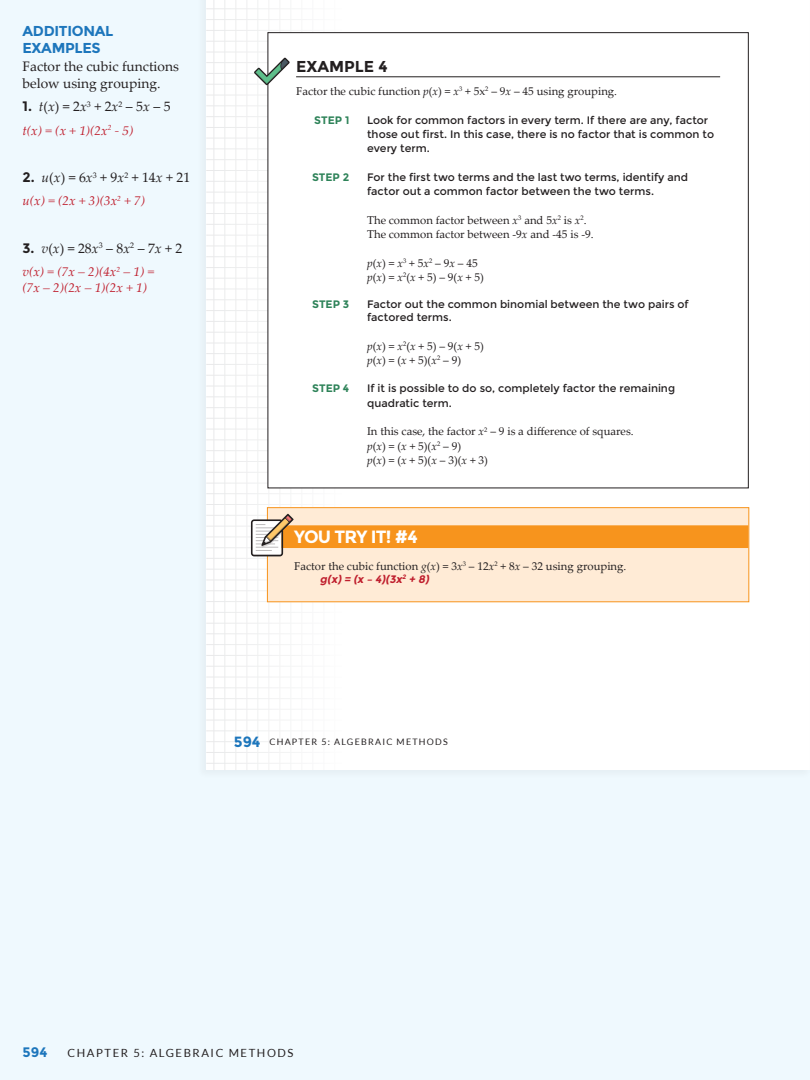
<style>
.page{position:relative;width:810px;height:1080px;background:#eff9fe}
.page>*{position:absolute;margin:0;border:0;box-sizing:border-box;transform-origin:0 0}
.t1{font:700 17.75px "Montserrat";letter-spacing:-.04em;color:#fff}
.t2{font:700 15.75px "Montserrat";color:#231f20}
.Sidebar_Heading{font:700 14.38px/16.2px "Montserrat";letter-spacing:-.02em;color:#1d76bc}
.t3{font:13.75px/16.2px "Palatino Linotype";color:#231f20}
.t4{font:700 13.75px "Montserrat";color:#1d76bc}
.Sidebar_Answer_NO_nu{font:italic 13.12px/15.8px "Palatino Linotype";color:#bf1e2d}
.t5{font:11.38px/14.2px "Palatino Linotype";color:#231f20}
.t6{font:11.25px "Lato";letter-spacing:.14em;color:#231f20}
.t7{font:10.88px/14.2px "Montserrat";color:#231f20}
.t8{font:700 10.88px "Montserrat";color:#2e8359}
.t9{font:italic 700 10.88px "Montserrat";color:#bf1e2d}
.t10{font:8.88px "Lato";letter-spacing:.14em;color:#231f20}
.s1{font-family:"Montserrat";font-weight:700}
.s2{font-style:italic}
.s3{font-family:"Montserrat";font-weight:700;font-size:14.75px;color:#1d76bc}
</style>
<div class="page">
<div style="left:196px;top:0;width:614px;height:780px;background:#ebf5fa"></div>
<div style="left:206px;top:0;width:604px;height:770px;background:#fff"></div>
<hr style="left:807px;top:0;width:3px;height:780px;background:#fff">
<svg style="left:206px;top:0;width:140px;height:770px"></svg>
<svg style="left:267px;top:32px;width:482px;height:457px"></svg>
<svg style="left:254px;top:58px;width:36px;height:27px"></svg>
<div style="left:267px;top:508px;width:482px;height:94px;background:#ffebd6"></div>
<div style="left:268px;top:525px;width:480px;height:23px;background:#f7941d"></div>
<div style="left:267px;top:507px;width:482px;height:95px;border:1px solid #f7941d"></div>
<svg style="left:251px;top:514px;width:43px;height:42px"></svg>
<p class="Sidebar_Heading" style="left:22px;top:23px;width:92px">ADDITIONAL<br>EXAMPLES</p>
<p class="t3" style="left:22px;top:58px;width:158px">Factor the cubic functions below using grouping.</p>
<p class="t3" style="left:22px;top:98px;width:150px"><span class="s1">1.</span> <span class="s2">t</span>(<span class="s2">x</span>) = 2<span class="s2">x</span><sup>3</sup> + 2<span class="s2">x</span><sup>2</sup> – 5<span class="s2">x</span> – 5</p>
<p class="Sidebar_Answer_NO_nu" style="left:22px;top:122px;width:112px">t(x) = (x + 1)(2x<sup>2</sup> - 5)</p>
<p class="t3" style="left:22px;top:169px;width:169px"><span class="s1">2.</span> <span class="s2">u</span>(<span class="s2">x</span>) = 6<span class="s2">x</span><sup>3</sup> + 9<span class="s2">x</span><sup>2</sup> + 14<span class="s2">x</span> + 21</p>
<p class="Sidebar_Answer_NO_nu" style="left:22px;top:193px;width:124px">u(x) = (2x + 3)(3x<sup>2</sup> + 7)</p>
<p class="t3" style="left:22px;top:240px;width:161px"><span class="s1">3.</span> <span class="s2">v</span>(<span class="s2">x</span>) = 28<span class="s2">x</span><sup>3</sup> – 8<span class="s2">x</span><sup>2</sup> – 7<span class="s2">x</span> + 2</p>
<p class="Sidebar_Answer_NO_nu" style="left:22px;top:263px;width:133px">v(x) = (7x – 2)(4x<sup>2</sup> – 1) = (7x – 2)(2x – 1)(2x + 1)</p>
<p class="t2" style="left:296px;top:57px;width:93px">EXAMPLE 4</p>
<p class="t5" style="left:296px;top:84px;width:323px">Factor the cubic function <span class="s2">p</span>(<span class="s2">x</span>) = <span class="s2">x</span><sup>3</sup> + 5x<sup>2</sup> – 9<span class="s2">x</span> – 45 using grouping.</p>
<p class="t8" style="left:314px;top:113px;width:37px">STEP 1</p>
<p class="t7" style="left:367px;top:113px;width:348px">Look for common factors in every term. If there are any, factor those out first. In this case, there is no factor that is common to every term.</p>
<p class="t8" style="left:312px;top:171px;width:39px">STEP 2</p>
<p class="t7" style="left:367px;top:170px;width:323px">For the first two terms and the last two terms, identify and factor out a common factor between the two terms.</p>
<p class="t5" style="left:367px;top:212px;width:228px">The common factor between <span class="s2">x</span><sup>3</sup> and 5<span class="s2">x</span><sup>2</sup> is <span class="s2">x</span><sup>2</sup>.<br>The common factor between -9<span class="s2">x</span> and -45 is -9.</p>
<p class="t5" style="left:367px;top:255px;width:118px"><span class="s2">p</span>(<span class="s2">x</span>) = <span class="s2">x</span><sup>3</sup> + 5<span class="s2">x</span><sup>2</sup> – 9<span class="s2">x</span> – 45 <span class="s2">p</span>(<span class="s2">x</span>) = <span class="s2">x</span><sup>2</sup>(<span class="s2">x</span> + 5) – 9(<span class="s2">x</span> + 5)</p>
<p class="t8" style="left:312px;top:298px;width:39px">STEP 3</p>
<p class="t7" style="left:367px;top:298px;width:323px;line-height:12.9px">Factor out the common binomial between the two pairs of factored terms.</p>
<p class="t5" style="left:367px;top:338px;width:118px"><span class="s2">p</span>(<span class="s2">x</span>) = <span class="s2">x</span><sup>2</sup>(<span class="s2">x</span> + 5) – 9(<span class="s2">x</span> + 5) <span class="s2">p</span>(<span class="s2">x</span>) = (<span class="s2">x</span> + 5)(<span class="s2">x</span><sup>2</sup> – 9)</p>
<p class="t8" style="left:312px;top:382px;width:39px">STEP 4</p>
<p class="t7" style="left:367px;top:382px;width:309px">If it is possible to do so, completely factor the remaining quadratic term.</p>
<p class="t5" style="left:367px;top:424px;width:268px">In this case, the factor <span class="s2">x</span><sup>2</sup> – 9 is a difference of squares. <span class="s2">p</span>(<span class="s2">x</span>) = (<span class="s2">x</span> + 5)(<span class="s2">x</span><sup>2</sup> – 9)<br><span class="s2">p</span>(<span class="s2">x</span>) = (<span class="s2">x</span> + 5)(<span class="s2">x</span> – 3)(<span class="s2">x</span> + 3)</p>
<p class="t1" style="left:294px;top:526px;width:125px">YOU TRY IT! #4</p>
<p class="t5" style="left:294px;top:559px;width:334px">Factor the cubic function <span class="s2">g</span>(<span class="s2">x</span>) = 3<span class="s2">x</span><sup>3</sup> – 12<span class="s2">x</span><sup>2</sup> + 8<span class="s2">x</span> – 32 using grouping.</p>
<p class="t9" style="left:320px;top:573px;width:113px">g(x)= (x – 4)(3x<sup>2</sup> + 8)</p>
<p class="t10" style="left:234px;top:737px;width:215px"><span class="s3">594</span> CHAPTER 5: ALGEBRAIC METHODS</p>
<p class="t4" style="left:22px;top:1043px;width:26px">594</p>
<p class="t6" style="left:68px;top:1046px;width:228px">CHAPTER 5: ALGEBRAIC METHODS</p>
</div>
